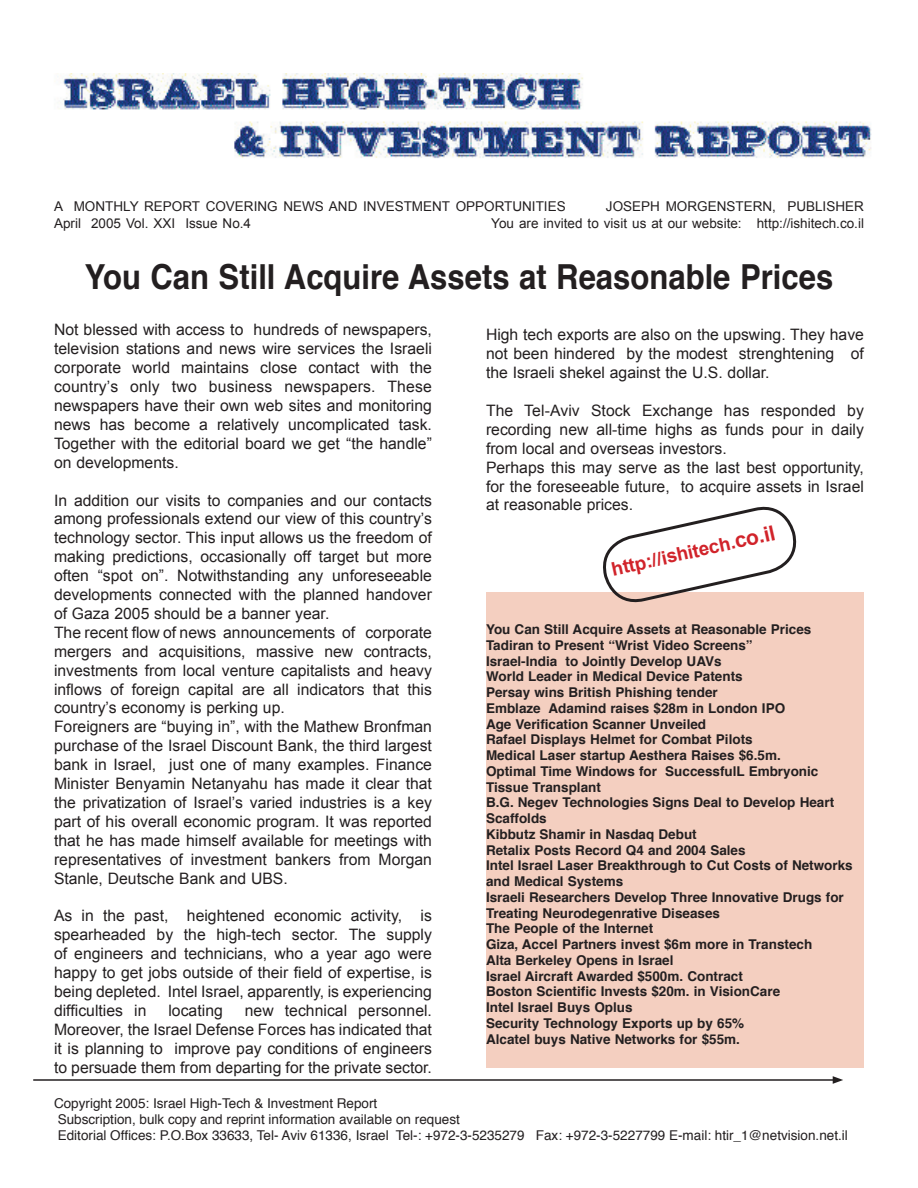
<style>
.page{position:relative;width:918px;height:1188px;background:#fff}
.page>*{position:absolute;margin:0;border:0;box-sizing:border-box;transform-origin:0 0}
.t1{font:700 34.5px "Helvetica";color:#231f20;scale:.9 1}
.t2{font:700 18.9px "Arial";color:#d1232a}
.t3{font:15.75px/18.9px "Arial";color:#231f20;text-align:justify}
.t4{font:700 13.5px/15.8px "Helvetica";color:#231f20}
.t5{font:13.5px/16.2px "Helvetica";color:#231f20}
.t6{font:13.5px "Arial";color:#231f20}
.s1{font-size:21px}
</style>
<div class="page">
<img style="left:59px;top:74px;width:813px;height:84px">
<hr style="left:33px;top:1079px;width:802px;height:2px;background:#231f20">
<svg style="left:833px;top:1076px;width:10px;height:8px"></svg>
<div style="left:486px;top:592px;width:378px;height:475px;background:#f4cfc0"></div>
<svg style="left:603px;top:506px;width:194px;height:97px"></svg>
<p class="t6" style="left:54px;top:199px;width:513px">A MONTHLY REPORT COVERING NEWS AND INVESTMENT OPPORTUNITIES</p>
<p class="t6" style="left:606px;top:199px;width:259px">JOSEPH MORGENSTERN, PUBLISHER</p>
<p class="t6" style="left:54px;top:215px;width:199px">April 2005 Vol. XXI Issue No.4</p>
<p class="t6" style="left:491px;top:215px;width:374px">You are invited to visit us at our website: http://ishitech.co.il</p>
<h1 class="t1" style="left:85px;top:253px;width:833px">You Can Still Acquire Assets at Reasonable Prices</h1>
<p class="t3" style="left:54px;top:320px;width:380px">Not blessed with access to hundreds of newspapers, television stations and news wire services the Israeli corporate world maintains close contact with the country’s only two business newspapers. These newspapers have their own web sites and monitoring news has become a relatively uncomplicated task.<br>Together with the editorial board we get “the handle” on developments.</p>
<p class="t3" style="left:54px;top:491px;width:379px;text-align:left">In addition our visits to companies and our contacts among professionals extend our view of this country’s technology sector. This input allows us the freedom of making predictions, occasionally off target but more often “spot on”. Notwithstanding any unforeseeable developments connected with the planned handover of Gaza 2005 should be a banner year.<br>The recent flow of news announcements of corporate mergers and acquisitions, massive new contracts, investments from local venture capitalists and heavy inflows of foreign capital are all indicators that this country’s economy is perking up.<br>Foreigners are “buying in”, with the Mathew Bronfman purchase of the Israel Discount Bank, the third largest bank in Israel, just one of many examples. Finance Minister Benyamin Netanyahu has made it clear that the privatization of Israel’s varied industries is a key part of his overall economic program. It was reported that he has made himself available for meetings with representatives of investment bankers from Morgan Stanle, Deutsche Bank and UBS.</p>
<p class="t3" style="left:54px;top:906px;width:379px">As in the past, heightened economic activity, is spearheaded by the high-tech sector. The supply of engineers and technicians, who a year ago were happy to get jobs outside of their field of expertise, is being depleted. Intel Israel, apparently, is experiencing difficulties in</p>
<p class="t3" style="left:54px;top:1001px;width:380px;text-indent:191px">new technical personnel.<br>Moreover, the Israel Defense Forces has indicated that it is planning to improve pay conditions of engineers to persuade them from departing for the private sector.</p>
<p class="t3" style="left:168px;top:1001px;width:56px">locating</p>
<p class="t3" style="left:486px;top:325px;width:379px">High tech exports are also on the upswing. They have not been hindered by the modest strenghtening of the Israeli shekel against the U.S. dollar.</p>
<p class="t3" style="left:486px;top:401px;width:380px;text-align:left">The Tel-Aviv Stock Exchange has responded by recording new all-time highs as funds pour in daily from local and overseas investors.<br>Perhaps this may serve as the last best opportunity, for the foreseeable future, to acquire assets in Israel at reasonable prices.</p>
<p class="t2" style="left:609px;top:559px;width:169px;rotate:-13deg">http://ishitech.<span class="s1">co.il</span></p>
<p class="t4" style="left:486px;top:622px;width:368px">You Can Still Acquire Assets at Reasonable Prices Tadiran to Present “Wrist Video Screens”<br>Israel-India to Jointly Develop UAVs<br>World Leader in Medical Device Patents<br>Persay wins British Phishing tender<br>Emblaze Adamind raises $28m in London IPO<br>Age Verification Scanner Unveiled<br>Rafael Displays Helmet for Combat Pilots<br>Medical Laser startup Aesthera Raises $6.5m.<br>Optimal Time Windows for SuccessfulL Embryonic Tissue Transplant<br>B.G. Negev Technologies Signs Deal to Develop Heart Scaffolds<br>Kibbutz Shamir in Nasdaq Debut<br>Retalix Posts Record Q4 and 2004 Sales<br>Intel Israel Laser Breakthrough to Cut Costs of Networks and Medical Systems<br>Israeli Researchers Develop Three Innovative Drugs for Treating Neurodegenrative Diseases<br>The People of the Internet<br>Giza, Accel Partners invest $6m more in Transtech<br>Alta Berkeley Opens in Israel<br>Israel Aircraft Awarded $500m. Contract<br>Boston Scientific Invests $20m. in VisionCare<br>Intel Israel Buys Oplus<br>Security Technology Exports up by 65%<br>Alcatel buys Native Networks for $55m.</p>
<p class="t5" style="left:54px;top:1096px;width:795px">Copyright 2005: Israel High-Tech &amp; Investment Report<br>Subscription, bulk copy and reprint information available on request<br>Editorial Offices: P.O.Box 33633, Tel- Aviv 61336, Israel Tel-: +972-3-5235279 Fax: +972-3-5227799 E-mail: htir_1@netvision.net.il</p>
</div>
